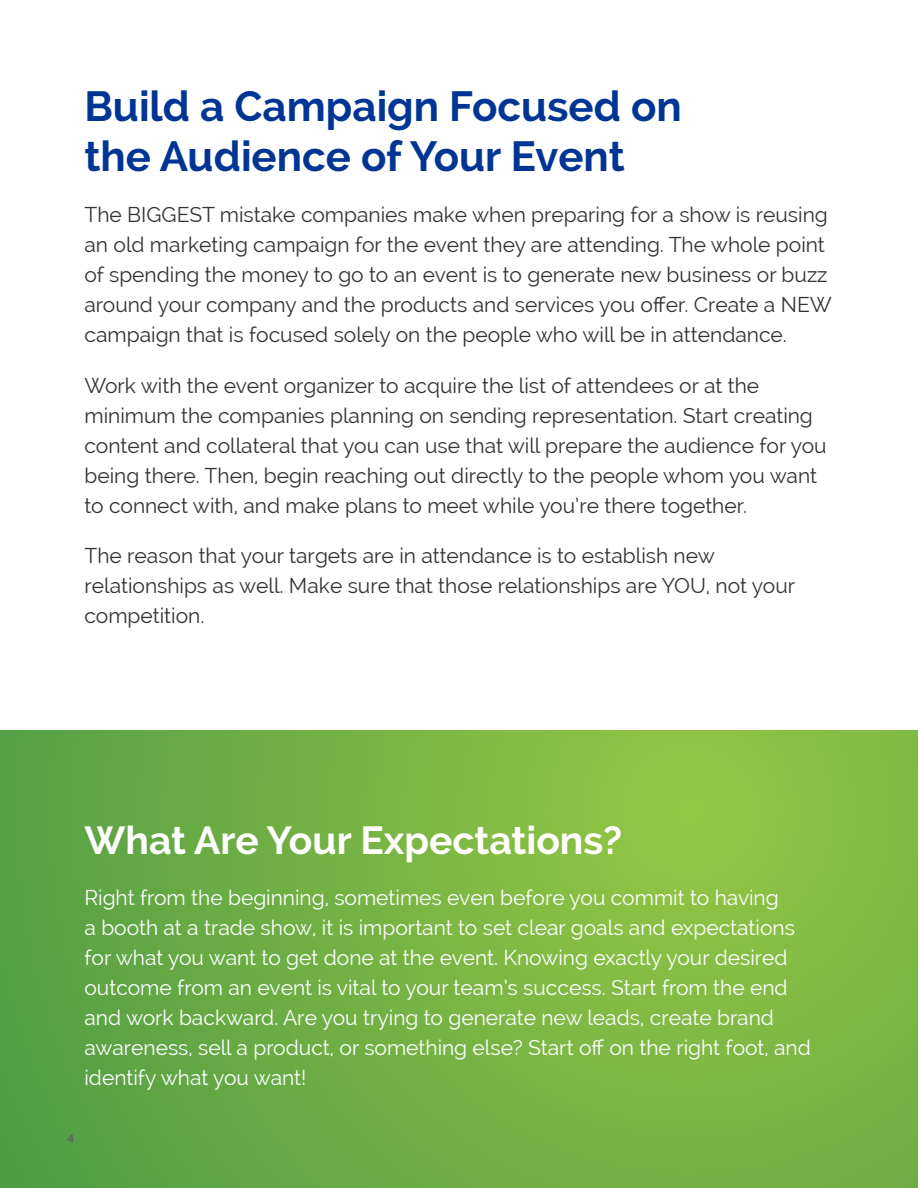
<style>
.page{position:relative;width:918px;height:1188px;background:#fff}
.page>*{position:absolute;margin:0;border:0;box-sizing:border-box;transform-origin:0 0}
.t1{font:700 42px/50.4px "Raleway";color:#003594}
.t2{font:700 39px "Raleway";color:#fff}
.t3{font:21px/30px "Raleway";color:#333334}
.t4{font:21px/30px "Raleway";color:#fff}
.t5{font:700 12px "Raleway";color:#606264}
</style>
<div class="page">
<svg style="left:0;top:730px;width:918px;height:458px;background:#74b244"></svg>
<h1 class="t1" style="left:84px;top:81px;width:599px">Build a Campaign Focused on the Audience of Your Event</h1>
<p class="t3" style="left:84px;top:200px;width:749px">The BIGGEST mistake companies make when preparing for a show is reusing an old marketing campaign for the event they are attending. The whole point of spending the money to go to an event is to generate new business or buzz around your company and the products and services you offer. Create a NEW campaign that is focused solely on the people who will be in attendance.</p>
<p class="t3" style="left:84px;top:370px;width:744px">Work with the event organizer to acquire the list of attendees or at the minimum the companies planning on sending representation. Start creating content and collateral that you can use that will prepare the audience for you being there. Then, begin reaching out directly to the people whom you want to connect with, and make plans to meet while you’re there together.</p>
<p class="t3" style="left:84px;top:540px;width:712px">The reason that your targets are in attendance is to establish new relationships as well. Make sure that those relationships are YOU, not your competition.</p>
<h2 class="t2" style="left:84px;top:818px;width:539px">What Are Your Expectations?</h2>
<p class="t4" style="left:84px;top:882px;width:728px">Right from the beginning, sometimes even before you commit to having<br>a booth at a trade show, it is important to set clear goals and expectations for what you want to get done at the event. Knowing exactly your desired outcome from an event is vital to your team’s success. Start from the end and work backward. Are you trying to generate new leads, create brand awareness, sell a product, or something else? Start off on the right foot, and identify what you want!</p>
<p class="t5" style="left:68px;top:1130px;width:8px">4</p>
</div>
